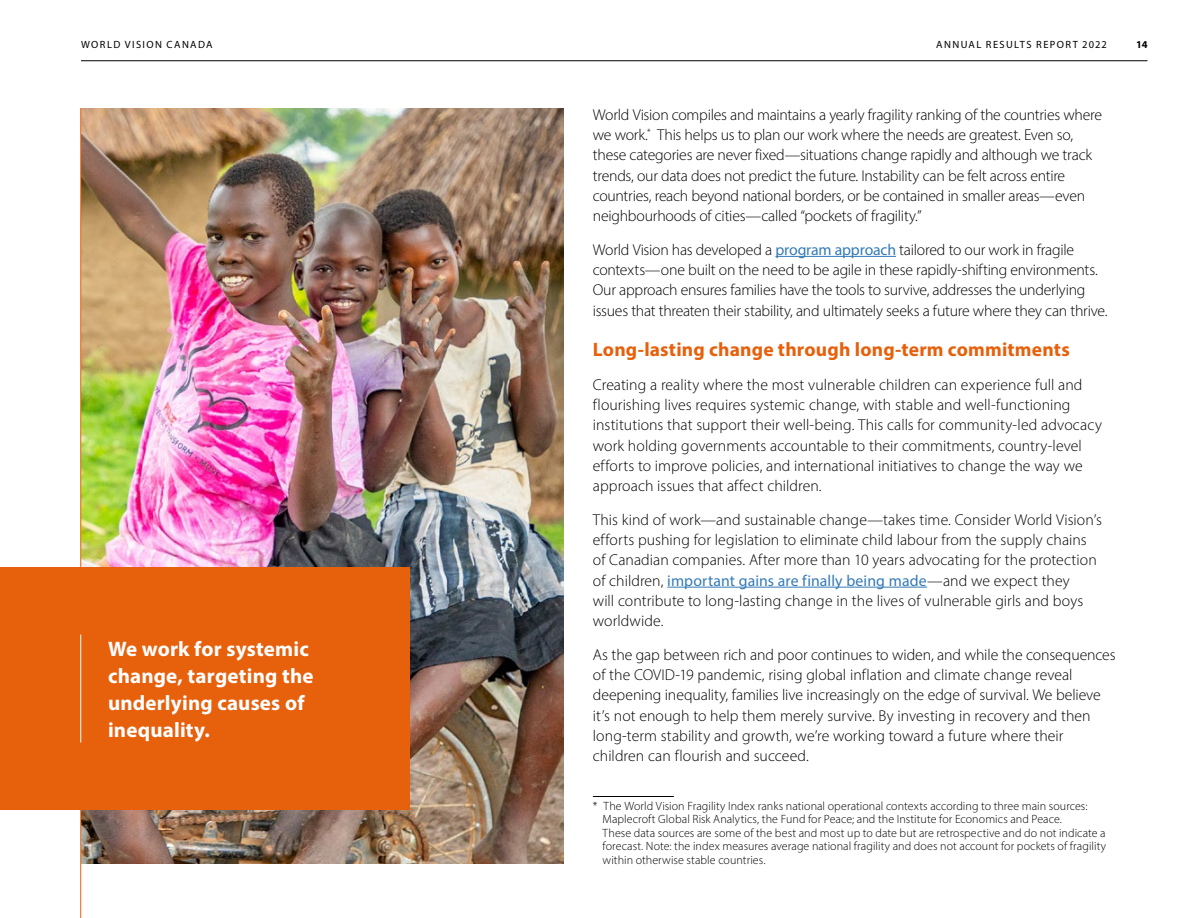
<style>
.page{position:relative;width:1188px;height:918px;background:#fff}
.page>*{position:absolute;margin:0;border:0;box-sizing:border-box;transform-origin:0 0}
.Paragraph{font:700 21px/27px "Myriad Pro";letter-spacing:.01em;color:#fff}
.Heading_1{font:700 19.5px "Myriad Pro";letter-spacing:.01em;color:#e7600c}
.Paragraph-2{font:300 15.75px/20.2px "Myriad Pro";letter-spacing:-.005em;color:#000}
.Footnote_Style{font:300 12px/13.5px "Myriad Pro";letter-spacing:.005em;color:#000}
.t1{font:10.5px "Myriad Pro";letter-spacing:.13em;color:#000}
.t2{font:700 10.5px "Myriad Pro";color:#000}
.s1{font-weight:400;color:#337ab7}
</style>
<div class="page">
<hr style="left:81px;top:60px;width:1066px;height:1px;background:#000">
<img style="left:81px;top:108px;width:483px;height:756px">
<hr style="left:80px;top:108px;width:1px;height:810px;background:#e7600c">
<div style="left:0;top:567px;width:410px;height:243px;background:#e7600c"></div>
<hr style="left:80px;top:634px;width:1px;height:108px;background:#fff">
<hr style="left:775px;top:256px;width:121px;height:1px;background:#337ab7">
<hr style="left:667px;top:587px;width:260px;height:1px;background:#337ab7">
<hr style="left:593px;top:796px;width:81px;height:1px;background:#000">
<p class="t1" style="left:81px;top:38px;width:133px">WORLD VISION CANADA</p>
<p class="t1" style="left:936px;top:38px;width:172px">ANNUAL RESULTS REPORT 2022</p>
<p class="t2" style="left:1136px;top:38px;width:13px">14</p>
<p class="Paragraph" style="left:108px;top:635px;width:207px">We work for systemic change, targeting the underlying causes of inequality.</p>
<p class="Paragraph-2" style="left:593px;top:104px;width:511px">World Vision compiles and maintains a yearly fragility ranking of the countries where we work.<sup>*</sup> This helps us to plan our work where the needs are greatest. Even so, these categories are never fixed—situations change rapidly and although we track trends, our data does not predict the future. Instability can be felt across entire countries, reach beyond national borders, or be contained in smaller areas—even neighbourhoods of cities—called “pockets of fragility.”</p>
<p class="Paragraph-2" style="left:593px;top:239px;width:516px">World Vision has developed a <span class="s1">program approach</span> tailored to our work in fragile contexts—one built on the need to be agile in these rapidly-shifting environments.<br>Our approach ensures families have the tools to survive, addresses the underlying issues that threaten their stability, and ultimately seeks a future where they can thrive.</p>
<h1 class="Heading_1" style="left:593px;top:337px;width:478px">Long-lasting change through long-term commitments</h1>
<p class="Paragraph-2" style="left:593px;top:374px;width:511px">Creating a reality where the most vulnerable children can experience full and flourishing lives requires systemic change, with stable and well-functioning institutions that support their well-being. This calls for community-led advocacy work holding governments accountable to their commitments, country-level efforts to improve policies, and international initiatives to change the way we approach issues that affect children.</p>
<p class="Paragraph-2" style="left:593px;top:509px;width:511px">This kind of work—and sustainable change—takes time. Consider World Vision’s efforts pushing for legislation to eliminate child labour from the supply chains of Canadian companies. After more than 10 years advocating for the protection of children, <span class="s1">important gains are finally being made</span>—and we expect they<br>will contribute to long-lasting change in the lives of vulnerable girls and boys worldwide.</p>
<p class="Paragraph-2" style="left:593px;top:644px;width:524px">As the gap between rich and poor continues to widen, and while the consequences of the COVID-19 pandemic, rising global inflation and climate change reveal deepening inequality, families live increasingly on the edge of survival. We believe it’s not enough to help them merely survive. By investing in recovery and then long-term stability and growth, we’re working toward a future where their children can flourish and succeed.</p>
<p class="Footnote_Style" style="left:603px;top:799px;width:505px;text-indent:-10px">* The World Vision Fragility Index ranks national operational contexts according to three main sources:<br>Maplecroft Global Risk Analytics, the Fund for Peace; and the Institute for Economics and Peace.<br>These data sources are some of the best and most up to date but are retrospective and do not indicate a forecast. Note: the index measures average national fragility and does not account for pockets of fragility within otherwise stable countries.</p>
</div>
